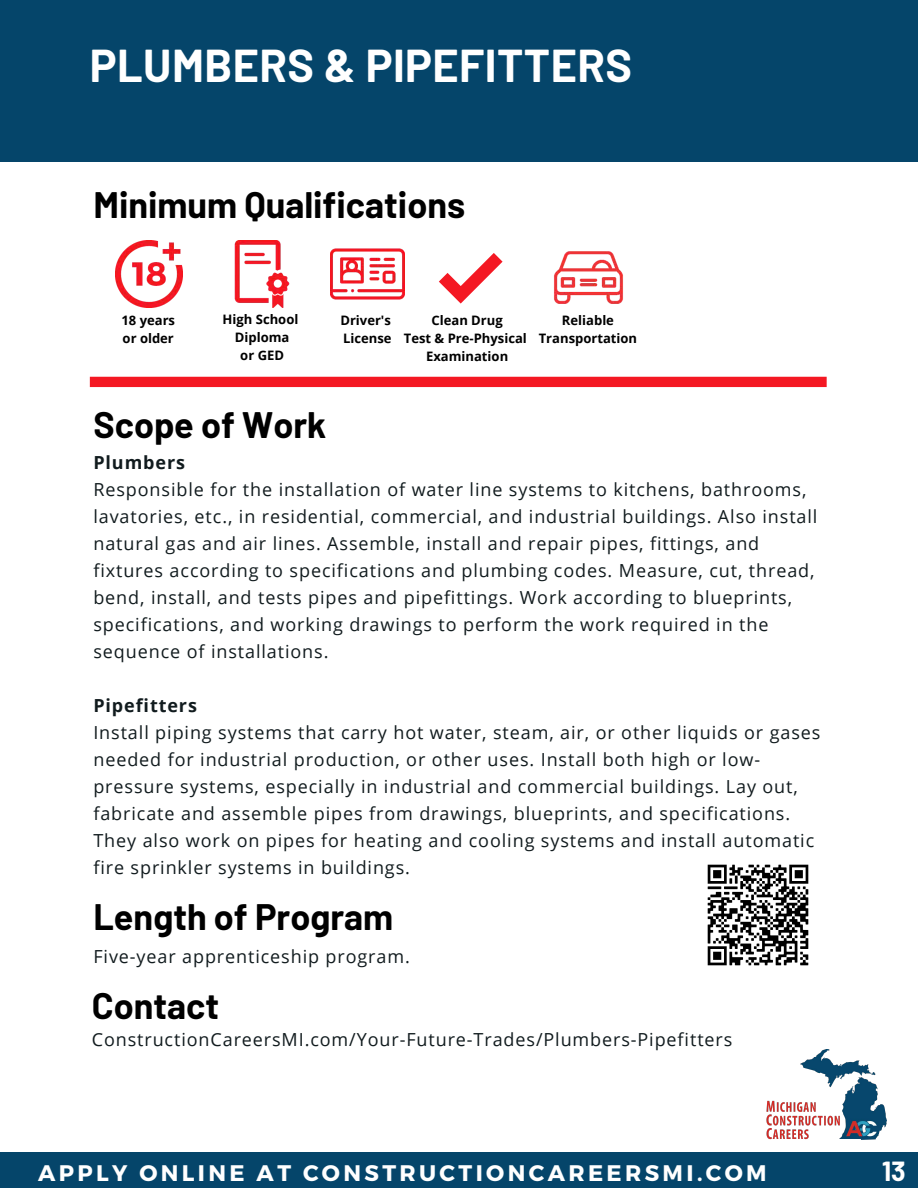
<style>
.page{position:relative;width:918px;height:1188px;background:#fff}
.page>*{position:absolute;margin:0;border:0;box-sizing:border-box;transform-origin:0 0}
.t1{font:700 45px "Barlow";letter-spacing:.01em;color:#fff}
.t2{font:700 36px "Barlow";color:#000}
.t3{font:700 27px "Barlow";color:#fff}
.t4{font:700 22.5px "Montserrat";letter-spacing:.15em;color:#fff}
.t5{font:18px/27px "Open Sans";letter-spacing:.05em;color:#111b1e}
.t6{font:700 18px "Open Sans";letter-spacing:.05em;color:#111b1e}
.t7{font:700 13.05px/18px "Open Sans";color:#000}
</style>
<div class="page">
<div style="left:0;top:0;width:918px;height:162px;background:#05456a"></div>
<img style="left:707px;top:864px;width:102px;height:102px">
<div style="left:0;top:1153px;width:918px;height:35px;background:#05456a"></div>
<img style="left:766px;top:1050px;width:121px;height:90px">
<svg style="left:439px;top:253px;width:64px;height:51px"></svg>
<img style="left:116px;top:241px;width:66px;height:66px">
<img style="left:234px;top:241px;width:56px;height:66px">
<img style="left:330px;top:248px;width:74px;height:52px">
<div style="left:90px;top:377px;width:737px;height:10px;background:#f41823"></div>
<img style="left:554px;top:251px;width:69px;height:53px">
<p class="t1" style="left:90px;top:37px;width:544px">PLUMBERS &amp; PIPEFITTERS</p>
<p class="t2" style="left:93px;top:182px;width:373px">Minimum Qualifications</p>
<p class="t7" style="left:223px;top:310px;width:77px">High School</p>
<p class="t7" style="left:235px;top:328px;width:56px">Diploma</p>
<p class="t7" style="left:240px;top:346px;width:45px">or GED</p>
<p class="t7" style="left:121px;top:311px;width:55px">18 years or older</p>
<p class="t7" style="left:340px;top:311px;width:52px">Driver's</p>
<p class="t7" style="left:343px;top:329px;width:50px">License</p>
<p class="t7" style="left:432px;top:311px;width:73px">Clean Drug</p>
<p class="t7" style="left:404px;top:329px;width:125px">Test &amp; Pre-Physical</p>
<p class="t7" style="left:426px;top:347px;width:84px">Examination</p>
<p class="t7" style="left:562px;top:311px;width:54px">Reliable</p>
<p class="t7" style="left:539px;top:329px;width:100px">Transportation</p>
<p class="t2" style="left:93px;top:402px;width:234px">Scope of Work</p>
<p class="t6" style="left:93px;top:449px;width:93px">Plumbers</p>
<p class="t5" style="left:93px;top:475px;width:726px">Responsible for the installation of water line systems to kitchens, bathrooms, lavatories, etc., in residential, commercial, and industrial buildings. Also install natural gas and air lines. Assemble, install and repair pipes, fittings, and fixtures according to specifications and plumbing codes. Measure, cut, thread, bend, install, and tests pipes and pipefittings. Work according to blueprints, specifications, and working drawings to perform the work required in the sequence of installations.</p>
<p class="t6" style="left:93px;top:692px;width:105px">Pipefitters</p>
<p class="t5" style="left:93px;top:718px;width:729px">Install piping systems that carry hot water, steam, air, or other liquids or gases needed for industrial production, or other uses. Install both high or low&shy;pressure systems, especially in industrial and commercial buildings. Lay out, fabricate and assemble pipes from drawings, blueprints, and specifications.<br>They also work on pipes for heating and cooling systems and install automatic fire sprinkler systems in buildings.</p>
<p class="t2" style="left:93px;top:894px;width:301px">Length of Program</p>
<p class="t5" style="left:93px;top:942px;width:318px">Five-year apprenticeship program.</p>
<p class="t2" style="left:92px;top:983px;width:129px">Contact</p>
<p class="t5" style="left:92px;top:1025px;width:642px">ConstructionCareersMI.com/Your-Future-Trades/Plumbers-Pipefitters</p>
<p class="t4" style="left:38px;top:1158px;width:730px">APPLY ONLINE AT CONSTRUCTIONCAREERSMI.COM</p>
<p class="t3" style="left:882px;top:1154px;width:25px">13</p>
</div>
